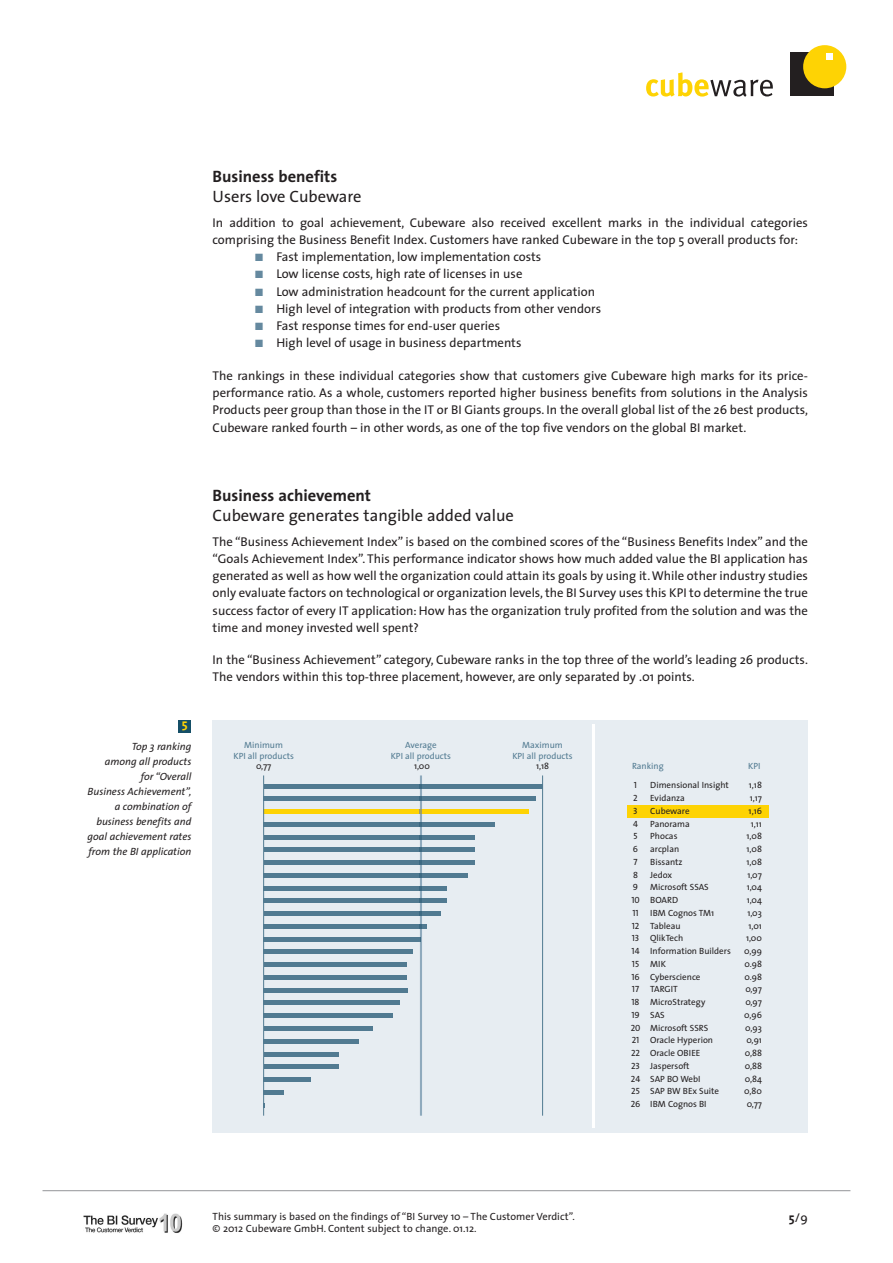
<style>
.page{position:relative;width:893px;height:1263px;background:#fff}
.page>*{position:absolute;margin:0;border:0;box-sizing:border-box;transform-origin:0 0}
.t1{font:16.5px "The Sans";color:#231f20}
.t2{font:700 16.5px "The Sans";color:#231f20}
.t3{font:12.75px/17.2px "The Sans";color:#231f20}
.t4{font:700 12.75px "The Sans";color:#fed304}
.t5{font:italic 10.5px/15px "The Sans";color:#231f20;text-align:right}
.t6{font:10.5px/12px "The Sans";color:#231f20}
.t7{font:9px/12.8px "The Sans";color:#231f20}
.t8{font:9px/10.5px "The Sans";color:#517a91;text-align:center}
.t9{font:9px/12.8px "The Sans Caps";color:#231f20;text-align:center}
.s1{color:#65899f}
.s2{font-weight:700}
</style>
<div class="page">
<div style="left:790px;top:53px;width:43px;height:43px;background:#231f20"></div>
<div style="left:803px;top:45px;width:43px;height:43px;background:#fed304;border-radius:50%"></div>
<svg style="left:827px;top:53px;width:6px;height:6px"></svg>
<svg style="left:646px;top:72px;width:127px;height:25px"></svg>
<div style="left:213px;top:720px;width:595px;height:412px;background:#e7edf2"></div>
<div style="left:628px;top:805px;width:141px;height:13px;background:#fed304"></div>
<hr style="left:592px;top:724px;width:2px;height:404px;background:#fff">
<hr style="left:264px;top:784px;width:279px;height:4px;background:#517a91">
<hr style="left:264px;top:797px;width:272px;height:4px;background:#517a91">
<div style="left:264px;top:809px;width:265px;height:5px;background:#fed304"></div>
<hr style="left:264px;top:822px;width:231px;height:4px;background:#517a91">
<hr style="left:264px;top:835px;width:211px;height:4px;background:#517a91">
<hr style="left:264px;top:848px;width:211px;height:4px;background:#517a91">
<div style="left:264px;top:860px;width:211px;height:5px;background:#517a91"></div>
<hr style="left:264px;top:873px;width:204px;height:4px;background:#517a91">
<hr style="left:264px;top:886px;width:183px;height:4px;background:#517a91">
<hr style="left:264px;top:899px;width:183px;height:4px;background:#517a91">
<div style="left:264px;top:911px;width:177px;height:5px;background:#517a91"></div>
<hr style="left:264px;top:924px;width:163px;height:4px;background:#517a91">
<hr style="left:264px;top:937px;width:156px;height:4px;background:#517a91">
<hr style="left:264px;top:950px;width:149px;height:4px;background:#517a91">
<div style="left:264px;top:962px;width:142px;height:5px;background:#517a91"></div>
<hr style="left:264px;top:975px;width:142px;height:4px;background:#517a91">
<hr style="left:264px;top:988px;width:144px;height:4px;background:#517a91">
<hr style="left:264px;top:1001px;width:136px;height:4px;background:#517a91">
<div style="left:264px;top:1013px;width:129px;height:5px;background:#517a91"></div>
<hr style="left:264px;top:1026px;width:108px;height:4px;background:#517a91">
<hr style="left:264px;top:1039px;width:95px;height:4px;background:#517a91">
<hr style="left:264px;top:1052px;width:74px;height:4px;background:#517a91">
<hr style="left:264px;top:1065px;width:74px;height:4px;background:#517a91">
<div style="left:264px;top:1077px;width:47px;height:5px;background:#517a91"></div>
<hr style="left:264px;top:1090px;width:20px;height:4px;background:#517a91">
<svg style="left:420px;top:775px;width:2px;height:341px"></svg>
<hr style="left:542px;top:775px;width:1px;height:341px;background:#517a91">
<div style="left:179px;top:720px;width:12px;height:13px;background:#154f67"></div>
<hr style="left:263px;top:775px;width:1px;height:341px;background:#517a91">
<hr style="left:43px;top:1190px;width:807px;height:1px;background:#939598">
<img style="left:84px;top:1214px;width:99px;height:19px">
<p class="t2" style="left:213px;top:170px;width:126px">Business benefits</p>
<p class="t1" style="left:213px;top:190px;width:150px">Users love Cubeware</p>
<p class="t3" style="left:213px;top:215px;width:597px">In addition to goal achievement, Cubeware also received excellent marks in the individual categories comprising the Business Benefit Index. Customers have ranked Cubeware in the top 5 overall products for:</p>
<p class="t3" style="left:255px;top:249px;width:288px"><span class="s1">■</span> Fast implementation, low implementation costs</p>
<p class="t3" style="left:255px;top:267px;width:269px"><span class="s1">■</span> Low license costs, high rate of licenses in use</p>
<p class="t3" style="left:255px;top:284px;width:341px"><span class="s1">■</span> Low administration headcount for the current application</p>
<p class="t3" style="left:255px;top:301px;width:348px"><span class="s1">■</span> High level of integration with products from other vendors</p>
<p class="t3" style="left:255px;top:318px;width:246px"><span class="s1">■</span> Fast response times for end-user queries</p>
<p class="t3" style="left:255px;top:336px;width:268px"><span class="s1">■</span> High level of usage in business departments</p>
<p class="t3" style="left:213px;top:368px;width:597px;text-align:justify">The rankings in these individual categories show that customers give Cubeware high marks for its price&shy;performance ratio. As a whole, customers reported higher business benefits from solutions in the Analysis Products peer group than those in the IT or BI Giants groups. In the overall global list of the 26 best products, Cubeware ranked fourth – in other words, as one of the top five vendors on the global BI market.</p>
<p class="t4" style="left:182px;top:719px;width:7px">5</p>
<p class="t5" style="left:88px;top:740px;width:105px">Top 3 ranking<br>among all products<br>for “Overall<br>Business Achievement”, a combination of business benefits and goal achievement rates from the BI application</p>
<p class="t2" style="left:213px;top:489px;width:160px">Business achievement</p>
<p class="t1" style="left:213px;top:509px;width:303px">Cubeware generates tangible added value</p>
<p class="t3" style="left:213px;top:534px;width:597px;text-align:justify">The “Business Achievement Index” is based on the combined scores of the “Business Benefits Index” and the “Goals Achievement Index”. This performance indicator shows how much added value the BI application has generated as well as how well the organization could attain its goals by using it.While other industry studies only evaluate factors on technological or organization levels, the BI Survey uses this KPI to determine the true success factor of every IT application: How has the organization truly profited from the solution and was the time and money invested well spent?</p>
<p class="t3" style="left:213px;top:652px;width:597px">In the “Business Achievement” category, Cubeware ranks in the top three of the world’s leading 26 products.<br>The vendors within this top-three placement, however, are only separated by .01 points.</p>
<p class="t8" style="left:512px;top:741px;width:62px">Maximum<br>KPI all products</p>
<p class="t7" style="left:536px;top:761px;width:15px">1,18</p>
<p class="t8" style="left:233px;top:741px;width:62px">Minimum<br>KPI all products</p>
<p class="t7" style="left:256px;top:761px;width:17px">0,77</p>
<p class="t8" style="left:632px;top:762px;width:33px">Ranking</p>
<p class="t8" style="left:748px;top:762px;width:14px">KPI</p>
<p class="t8" style="left:391px;top:741px;width:62px">Average<br>KPI all products</p>
<p class="t7" style="left:414px;top:761px;width:17px">1,00</p>
<p class="t7" style="left:650px;top:780px;width:82px">Dimensional Insight<br>Evidanza<br>Cubeware<br>Panorama<br>Phocas<br>arcplan<br>Bissantz<br>Jedox<br>Microsoft SSAS<br>BOARD<br>IBM Cognos TM1<br>Tableau<br>QlikTech<br>Information Builders<br>MIK<br>Cyberscience<br>TARGIT<br>MicroStrategy<br>SAS<br>Microsoft SSRS<br>Oracle Hyperion<br>Oracle OBIEE<br>Jaspersoft<br>SAP BO WebI<br>SAP BW BEx Suite<br>IBM Cognos BI</p>
<p class="t9" style="left:631px;top:780px;width:11px">1<br>2<br>3<br>4<br>5<br>6<br>7<br>8<br>9<br>10<br>11<br>12<br>13<br>14<br>15<br>16<br>17<br>18<br>19<br>20<br>21<br>22<br>23<br>24<br>25<br>26</p>
<p class="t7" style="left:744px;top:780px;width:19px;text-align:right">1,18<br>1,17<br>1,16<br>1,11<br>1,08<br>1,08<br>1,08<br>1,07<br>1,04<br>1,04<br>1,03<br>1,01<br>1,00<br>0,99<br>0.98<br>0.98<br>0,97<br>0,97<br>0,96<br>0,93<br>0,91<br>0,88<br>0,88<br>0,84<br>0,80<br>0,77</p>
<p class="t6" style="left:213px;top:1211px;width:364px">This summary is based on the findings of “BI Survey 10 – The Customer Verdict”. © 2012 Cubeware GmbH. Content subject to change. 01.12.</p>
<p class="t3" style="left:789px;top:1210px;width:21px"><span class="s2">5</span>/9</p>
</div>
